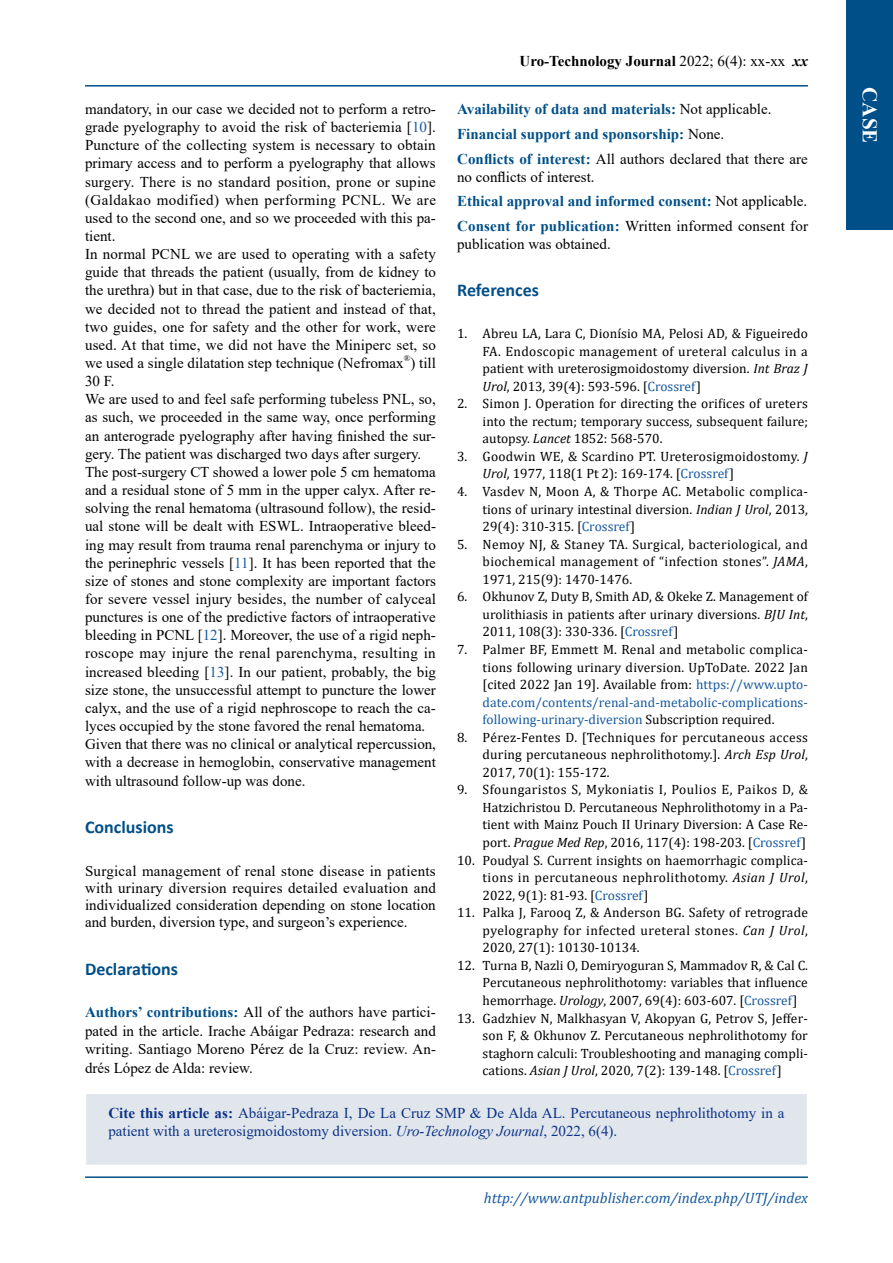
<style>
.page{position:relative;width:893px;height:1263px;background:#fff}
.page>*{position:absolute;margin:0;border:0;box-sizing:border-box;transform-origin:0 0}
.t1{font:700 21px "Times New Roman";color:#fff}
.t2{font:700 18px "Calibri";color:#004f88}
.t3{font:15px/18.1px "Times New Roman";color:#000}
.t4{font:15px/18px "Times New Roman";color:#0c3388}
.t5{font:700 15px/24.8px "Times New Roman";color:#004f88}
.t6{font:italic 15px "Cambria";color:#15599f}
.t7{font:700 15px "Times New Roman";color:#000}
.t8{font:13.5px/17.5px "Cambria";color:#000;text-align:justify}
.t9{font:13.5px/17.5px "Cambria";letter-spacing:.02em;color:#000}
.t10{font:8.7px "Times New Roman";color:#000}
.s1{font-weight:400}
.s2{font-style:italic}
.s3{color:#15599f}
.s4{font-weight:400;color:#000}
.s5{font-weight:700;color:#004f88}
.s6{font-weight:700}
</style>
<div class="page">
<hr style="left:85px;top:85px;width:723px;height:2px;background:#004f88">
<hr style="left:85px;top:1176px;width:723px;height:2px;background:#004f88">
<div style="left:846px;top:0;width:47px;height:230px;background:#004f88"></div>
<div style="left:85px;top:1092px;width:723px;height:74px;background:#e1e6ec;border:2px solid #fff"></div>
<p class="t7" style="left:520px;top:50px;width:290px">Uro-Technology Journal <span class="s1">2022; 6(4): xx-xx</span> <span class="s2">xx</span></p>
<p class="t3" style="left:85px;top:99px;width:352px">mandatory, in our case we decided not to perform a retro&shy;grade pyelography to avoid the risk of bacteriemia [<span class="s3">10</span>].<br>Puncture of the collecting system is necessary to obtain primary access and to perform a pyelography that allows surgery. There is no standard position, prone or supine (Galdakao modified) when performing PCNL. We are used to the second one, and so we proceeded with this pa&shy;tient.<br>In normal PCNL we are used to operating with a safety guide that threads the patient (usually, from de kidney to the urethra) but in that case, due to the risk of bacteriemia, we decided not to thread the patient and instead of that, two guides, one for safety and the other for work, were used. At that time, we did not have the Miniperc set, so we used a single dilatation step technique (Nefromax ) till</p>
<p class="t5" style="left:457px;top:96px;width:352px">Availability of data and materials: <span class="s4">Not applicable.<br></span>Financial support and sponsorship: <span class="s4">None.<br></span>Conflicts of interest: <span class="s4">All authors declared that there are</span></p>
<p class="t3" style="left:457px;top:164px;width:352px;line-height:24.6px">no conflicts of interest.<br><span class="s5">Ethical approval and informed consent:</span> Not applicable.<br><span class="s5">Consent for publication:</span> Written informed consent for</p>
<p class="t3" style="left:457px;top:234px;width:155px">publication was obtained.</p>
<p class="t2" style="left:457px;top:278px;width:83px">References</p>
<p class="t8" style="left:483px;top:324px;width:327px;text-indent:-26px">1. Abreu LA, Lara C, Dionísio MA, Pelosi AD, &amp; Figueiredo FA. Endoscopic management of ureteral calculus in a patient with ureterosigmoidostomy diversion. <span class="s2">Int Braz J Urol</span>, 2013, 39(4): 593-596. [<span class="s3">Crossref</span>]</p>
<p class="t8" style="left:483px;top:395px;width:327px;text-indent:-26px">2. Simon J. Operation for directing the orifices of ureters into the rectum; temporary success, subsequent failure; autopsy. <span class="s2">Lancet</span> 1852: 568-570.</p>
<p class="t9" style="left:483px;top:447px;width:327px;text-indent:-26px">3. Goodwin WE, &amp; Scardino PT. Ureterosigmoidostomy. <span class="s2">J<br>Urol</span>, 1977, 118(1 Pt 2): 169-174. [<span class="s3">Crossref</span>]</p>
<p class="t8" style="left:483px;top:482px;width:327px;text-indent:-26px">4. Vasdev N, Moon A, &amp; Thorpe AC. Metabolic complica&shy;tions of urinary intestinal diversion. <span class="s2">Indian J Urol</span>, 2013, 29(4): 310-315. [<span class="s3">Crossref</span>]</p>
<p class="t8" style="left:483px;top:535px;width:327px;text-indent:-26px">5. Nemoy NJ, &amp; Staney TA. Surgical, bacteriological, and biochemical management of “infection stones”. <span class="s2">JAMA</span>, 1971, 215(9): 1470-1476.</p>
<p class="t8" style="left:483px;top:588px;width:327px;text-indent:-26px">6. Okhunov Z, Duty B, Smith AD, &amp; Okeke Z. Management of urolithiasis in patients after urinary diversions. <span class="s2">BJU Int</span>, 2011, 108(3): 330-336. [<span class="s3">Crossref</span>]</p>
<p class="t8" style="left:483px;top:640px;width:327px;text-indent:-26px">7. Palmer BF, Emmett M. Renal and metabolic complica&shy;tions following urinary diversion. UpToDate. 2022 Jan [cited 2022 Jan 19]. Available from: <span class="s3">https://www.upto&shy;date.com/contents/renal-and-metabolic-complications&shy;following-urinary-diversion</span> Subscription required.</p>
<p class="t8" style="left:483px;top:728px;width:327px;text-indent:-26px">8. Pérez-Fentes D. [Techniques for percutaneous access during percutaneous nephrolithotomy.]. <span class="s2">Arch Esp Urol</span>, 2017, 70(1): 155-172.</p>
<p class="t8" style="left:483px;top:781px;width:327px;text-indent:-26px">9. Sfoungaristos S, Mykoniatis I, Poulios E, Paikos D, &amp; Hatzichristou D. Percutaneous Nephrolithotomy in a Pa&shy;tient with Mainz Pouch II Urinary Diversion: A Case Re&shy;port. <span class="s2">Prague Med Rep</span>, 2016, 117(4): 198-203. [<span class="s3">Crossref</span>]</p>
<p class="t8" style="left:483px;top:851px;width:327px;text-indent:-26px">10. Poudyal S. Current insights on haemorrhagic complica&shy;tions in percutaneous nephrolithotomy. <span class="s2">Asian J Urol</span>, 2022, 9(1): 81-93. [<span class="s3">Crossref</span>]</p>
<p class="t8" style="left:483px;top:904px;width:327px;text-indent:-26px">11. Palka J, Farooq Z, &amp; Anderson BG. Safety of retrograde pyelography for infected ureteral stones. <span class="s2">Can J Urol</span>, 2020, 27(1): 10130-10134.</p>
<p class="t8" style="left:483px;top:956px;width:327px;text-indent:-26px">12. Turna B, Nazli O, Demiryoguran S, Mammadov R, &amp; Cal C.<br>Percutaneous nephrolithotomy: variables that influence hemorrhage. <span class="s2">Urology</span>, 2007, 69(4): 603-607. [<span class="s3">Crossref</span>]</p>
<p class="t8" style="left:483px;top:1009px;width:327px;text-indent:-26px">13. Gadzhiev N, Malkhasyan V, Akopyan G, Petrov S, Jeffer&shy;son F, &amp; Okhunov Z. Percutaneous nephrolithotomy for staghorn calculi: Troubleshooting and managing compli&shy;cations. <span class="s2">Asian J Urol</span>, 2020, 7(2): 139-148. [<span class="s3">Crossref</span>]</p>
<p class="t4" style="left:108px;top:1103px;width:678px"><span class="s6">Cite this article as:</span> Abáigar-Pedraza I, De La Cruz SMP &amp; De Alda AL. Percutaneous nephrolithotomy in a patient with a ureterosigmoidostomy diversion. <span class="s2">Uro-Technology Journal</span>, 2022, 6(4).</p>
<p class="t10" style="left:404px;top:352px;width:8px">®</p>
<p class="t3" style="left:85px;top:372px;width:352px">30 F.<br>We are used to and feel safe performing tubeless PNL, so, as such, we proceeded in the same way, once performing an anterograde pyelography after having finished the sur&shy;gery. The patient was discharged two days after surgery.<br>The post-surgery CT showed a lower pole 5 cm hematoma and a residual stone of 5 mm in the upper calyx. After re&shy;solving the renal hematoma (ultrasound follow), the resid&shy;ual stone will be dealt with ESWL. Intraoperative bleed&shy;ing may result from trauma renal parenchyma or injury to the perinephric vessels [<span class="s3">11</span>]. It has been reported that the size of stones and stone complexity are important factors for severe vessel injury besides, the number of calyceal punctures is one of the predictive factors of intraoperative bleeding in PCNL [<span class="s3">12</span>]. Moreover, the use of a rigid neph&shy;roscope may injure the renal parenchyma, resulting in increased bleeding [<span class="s3">13</span>]. In our patient, probably, the big size stone, the unsuccessful attempt to puncture the lower calyx, and the use of a rigid nephroscope to reach the ca&shy;lyces occupied by the stone favored the renal hematoma.<br>Given that there was no clinical or analytical repercussion, with a decrease in hemoglobin, conservative management with ultrasound follow-up was done.</p>
<p class="t2" style="left:85px;top:814px;width:90px">Conclusions</p>
<p class="t3" style="left:85px;top:861px;width:352px;line-height:17.2px;text-align:justify">Surgical management of renal stone disease in patients with urinary diversion requires detailed evaluation and individualized consideration depending on stone location and burden, diversion type, and surgeon’s experience.</p>
<p class="t2" style="left:85px;top:956px;width:95px">Declarations</p>
<p class="t3" style="left:85px;top:1002px;width:352px;text-align:justify"><span class="s5">Authors’ contributions:</span> All of the authors have partici&shy;pated in the article. Irache Abáigar Pedraza: research and writing. Santiago Moreno Pérez de la Cruz: review. An&shy;drés López de Alda: review.</p>
<p class="t6" style="left:484px;top:1187px;width:326px">http://www.antpublisher.com/index.php/UTJ/index</p>
<h1 class="t1" style="left:885px;top:87px;width:58px;rotate:90deg">CASE</h1>
</div>
